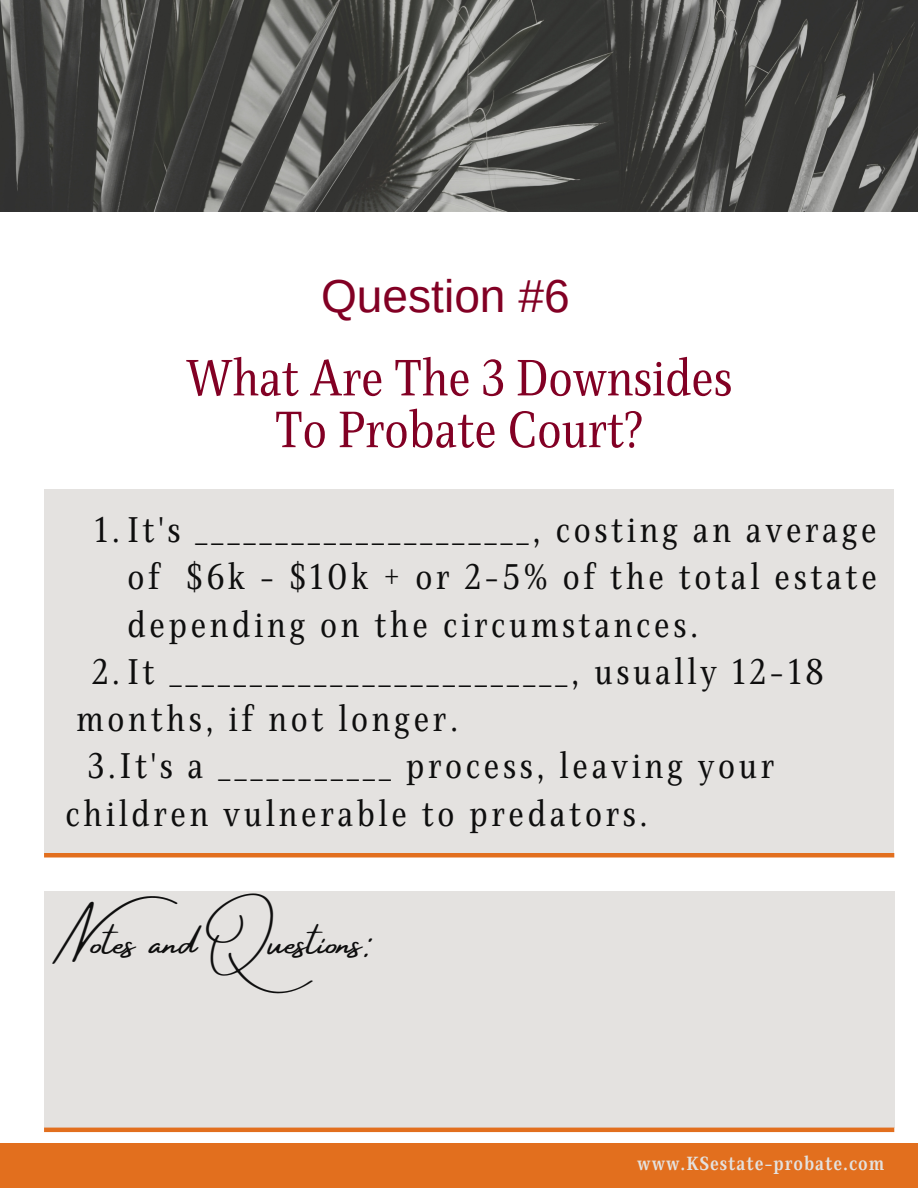
<style>
.page{position:relative;width:918px;height:1188px;background:#fff}
.page>*{position:absolute;margin:0;border:0;box-sizing:border-box;transform-origin:0 0}
.t1{font:52.05px/51.8px "Singel";color:#820024;text-align:center}
.t2{font:46.05px "Arimo";color:#820024}
.t3{font:42.3px "Amsterdam Four";color:#0e0e0e}
.t4{font:36.45px/47.2px "Singel";letter-spacing:.1em;color:#0e0e0e;text-align:right}
.t5{font:700 19.5px "Singel";letter-spacing:.05em;color:#e4e2e0}
</style>
<div class="page">
<img style="left:0;top:0;width:918px;height:212px">
<div style="left:0;top:1143px;width:918px;height:45px;background:#e26f1e"></div>
<div style="left:44px;top:489px;width:850px;height:366px;background:#e4e2e0"></div>
<div style="left:44px;top:891px;width:850px;height:237px;background:#e4e2e0"></div>
<hr style="left:44px;top:1128px;width:850px;height:4px;background:#e26f1e">
<div style="left:44px;top:853px;width:850px;height:5px;background:#e26f1e"></div>
<h2 class="t2" style="left:321px;top:270px;width:250px">Question #6</h2>
<p class="t1" style="left:186px;top:353px;width:548px">What Are The 3 Downsides<br>To Probate Court?</p>
<h2 class="t4" style="left:94px;top:507px;width:784px">1.It's _____________________, costing an average of $6k - $10k + or 2-5% of the total estate</h2>
<h1 class="t4" style="left:92px;top:602px;width:733px;text-align:left;text-indent:36px">depending on the circumstances.<br>2.It _________________________, usually 12-18</h1>
<p class="t4" style="left:77px;top:696px;width:383px">months, if not longer.</p>
<p class="t4" style="left:88px;top:743px;width:688px">3.It's a ___________ process, leaving your</p>
<p class="t4" style="left:65px;top:791px;width:584px">children vulnerable to predators.</p>
<p class="t3" style="left:62px;top:919px;width:310px">Notes and Questions:</p>
<h3 class="t5" style="left:637px;top:1152px;width:249px">www.KSestate-probate.com</h3>
</div>
